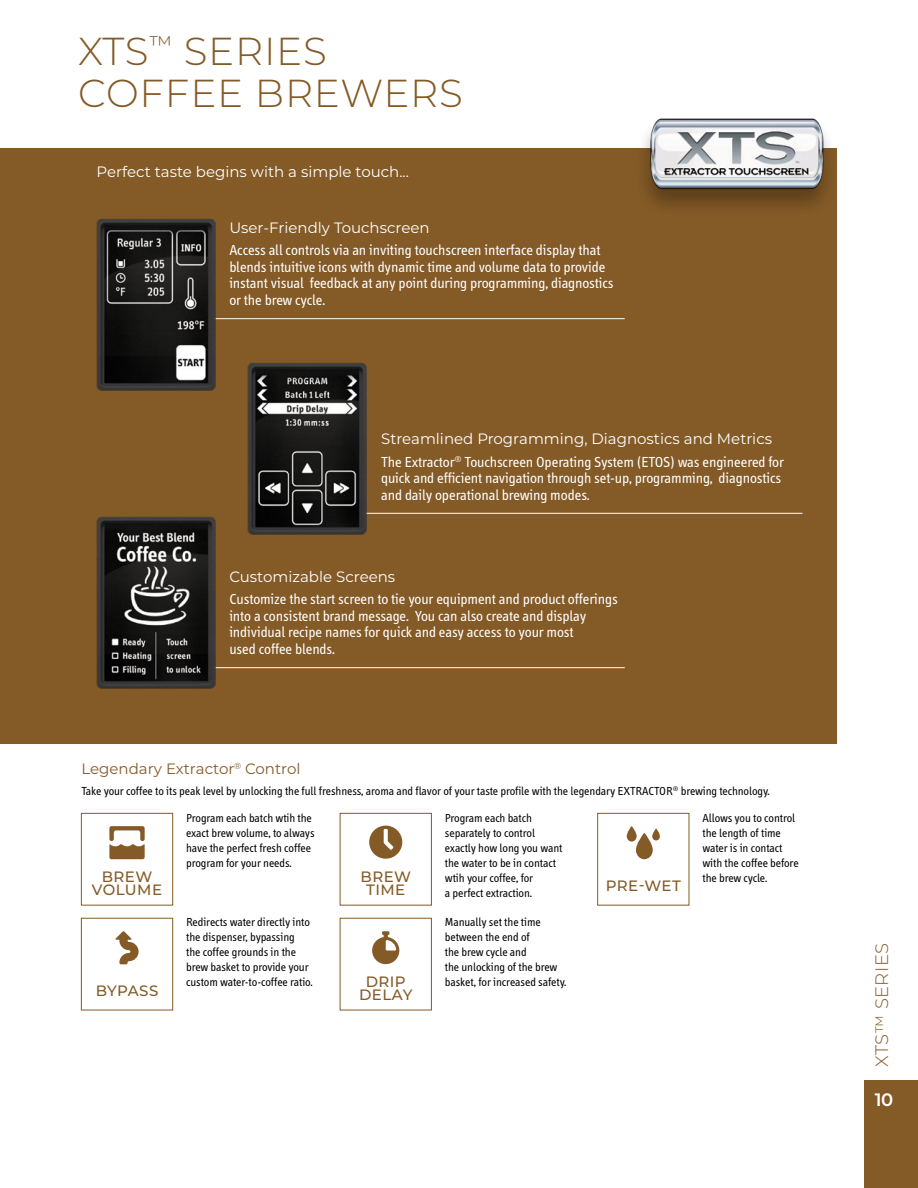
<style>
.page{position:relative;width:918px;height:1188px;background:#fff}
.page>*{position:absolute;margin:0;border:0;box-sizing:border-box;transform-origin:0 0}
.t1{font:300 39px/42px "Montserrat";letter-spacing:.02em;color:#845a27}
.t2{font:300 18px "Montserrat";letter-spacing:.025em;color:#845a27}
.t3{font:600 18px "Montserrat";color:#fff}
.t4{font:15px/16.5px "Info";color:#fff}
.t5{font:15px "Montserrat";color:#fff}
.t6{font:500 15px/13.5px "Montserrat";letter-spacing:.03em;color:#845a27;text-align:center}
.t7{font:15px "Montserrat";color:#845a27}
.t8{font:12px/15px "Info";color:#000}
</style>
<div class="page">
<div style="left:0;top:148px;width:837px;height:596px;background:#845a27"></div>
<div style="left:635px;top:117px;width:202px;height:100px;background:#000;opacity:.3"></div>
<img style="left:640px;top:117px;width:197px;height:83px">
<hr style="left:202px;top:318px;width:423px;height:1px;background:#fff">
<hr style="left:354px;top:513px;width:448px;height:1px;background:#fff">
<hr style="left:202px;top:667px;width:423px;height:1px;background:#fff">
<div style="left:81px;top:813px;width:92px;height:93px;background:#fff;border:1px solid #845a27"></div>
<div style="left:81px;top:918px;width:92px;height:92px;background:#fff;border:1px solid #845a27"></div>
<div style="left:340px;top:813px;width:92px;height:93px;background:#fff;border:1px solid #845a27"></div>
<div style="left:597px;top:813px;width:92px;height:93px;background:#fff;border:1px solid #845a27"></div>
<div style="left:340px;top:918px;width:92px;height:92px;background:#fff;border:1px solid #845a27"></div>
<svg style="left:109px;top:826px;width:36px;height:33px"></svg>
<svg style="left:369px;top:826px;width:33px;height:33px"></svg>
<svg style="left:627px;top:826px;width:33px;height:33px"></svg>
<svg style="left:115px;top:931px;width:24px;height:33px"></svg>
<svg style="left:372px;top:931px;width:27px;height:33px"></svg>
<img style="left:96px;top:517px;width:120px;height:172px">
<img style="left:96px;top:219px;width:120px;height:172px">
<img style="left:247px;top:363px;width:120px;height:172px">
<div style="left:864px;top:1080px;width:54px;height:108px;background:#845a27"></div>
<h1 class="t1" style="left:78px;top:29px;width:386px">XTS<sup>™</sup> SERIES<br>COFFEE BREWERS</h1>
<p class="t5" style="left:97px;top:161px;width:314px">Perfect taste begins with a simple touch...</p>
<p class="t5" style="left:229px;top:217px;width:202px">User-Friendly Touchscreen</p>
<p class="t4" style="left:229px;top:242px;width:386px">Access all controls via an inviting touchscreen interface display that blends intuitive icons with dynamic time and volume data to provide instant visual feedback at any point during programming, diagnostics or the brew cycle.</p>
<p class="t5" style="left:381px;top:428px;width:392px">Streamlined Programming, Diagnostics and Metrics</p>
<p class="t4" style="left:381px;top:454px;width:404px">The Extractor<sup>®</sup> Touchscreen Operating System (ETOS) was engineered for quick and efficient navigation through set-up, programming, diagnostics and daily operational brewing modes.</p>
<p class="t5" style="left:229px;top:566px;width:167px">Customizable Screens</p>
<p class="t4" style="left:229px;top:591px;width:390px">Customize the start screen to tie your equipment and product offerings into a consistent brand message. You can also create and display individual recipe names for quick and easy access to your most<br>used coffee blends.</p>
<p class="t7" style="left:81px;top:758px;width:221px">Legendary Extractor<sup>®</sup> Control</p>
<p class="t8" style="left:81px;top:784px;width:690px">Take your coffee to its peak level by unlocking the full freshness, aroma and flavor of your taste profile with the legendary EXTRACTOR<sup>®</sup> brewing technology.</p>
<p class="t6" style="left:92px;top:869px;width:72px">BREW<br>VOLUME</p>
<p class="t6" style="left:96px;top:983px;width:64px">BYPASS</p>
<p class="t8" style="left:186px;top:810px;width:130px">Program each batch wtih the exact brew volume, to always have the perfect fresh coffee program for your needs.</p>
<p class="t8" style="left:445px;top:810px;width:119px">Program each batch separately to control exactly how long you want the water to be in contact wtih your coffee, for<br>a perfect extraction.</p>
<p class="t6" style="left:361px;top:869px;width:52px">BREW<br>TIME</p>
<p class="t6" style="left:606px;top:878px;width:77px">PRE-WET</p>
<p class="t8" style="left:186px;top:915px;width:128px">Redirects water directly into the dispenser, bypassing<br>the coffee grounds in the brew basket to provide your custom water-to-coffee ratio.</p>
<p class="t6" style="left:359px;top:974px;width:55px">DRIP<br>DELAY</p>
<p class="t8" style="left:445px;top:915px;width:123px">Manually set the time between the end of<br>the brew cycle and<br>the unlocking of the brew basket, for increased safety.</p>
<p class="t8" style="left:702px;top:810px;width:98px">Allows you to control the length of time water is in contact with the coffee before the brew cycle.</p>
<h2 class="t2" style="left:870px;top:1066px;width:125px;rotate:-90deg">XTS™ SERIES</h2>
<h2 class="t3" style="left:875px;top:1087px;width:20px">10</h2>
</div>
